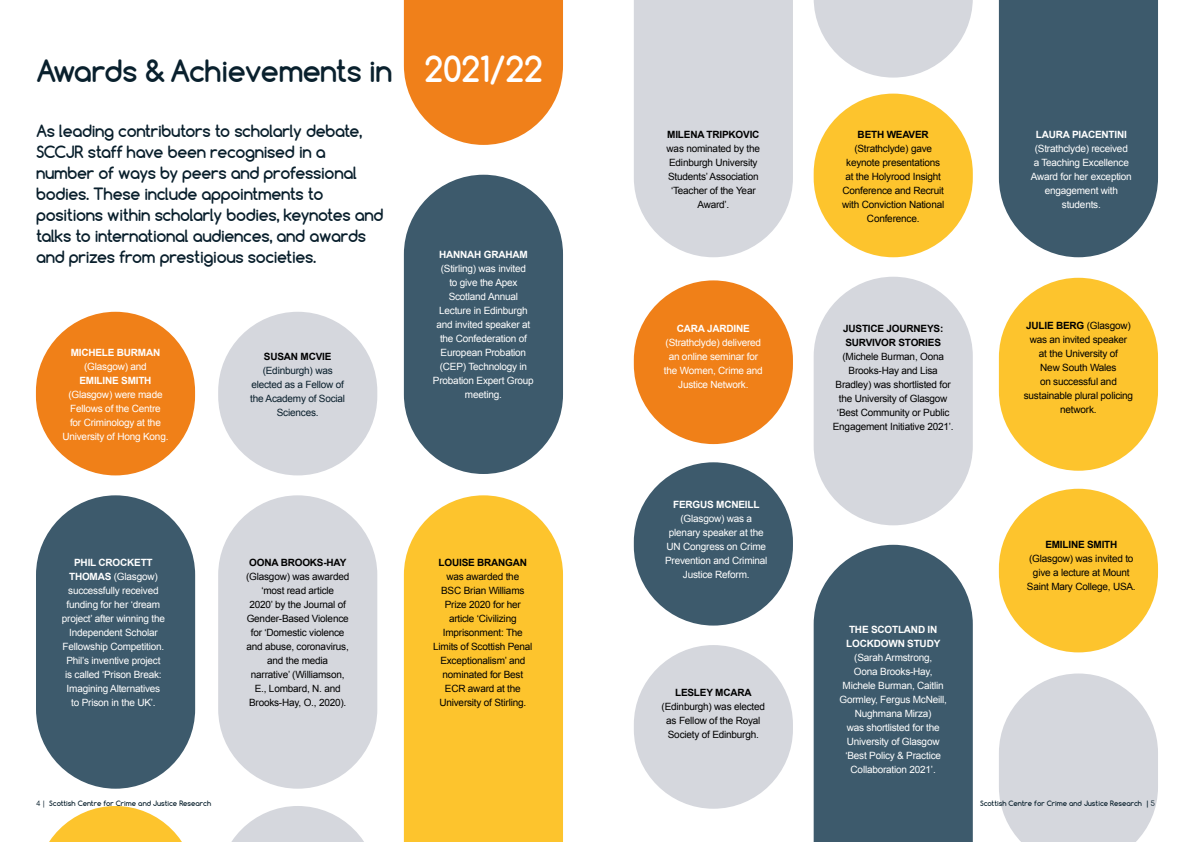
<style>
.page{position:relative;width:1191px;height:842px;background:#fff}
.page>*{position:absolute;margin:0;border:0;box-sizing:border-box;transform-origin:0 0}
.t1{font:700 29px "Comfortaa";letter-spacing:-.03em;color:#09202d}
.t2{font:700 16px/21px "Comfortaa";letter-spacing:-.02em;color:#091f2c}
.t3{font:10px/14px "Arial";letter-spacing:-.02em;color:#000;text-align:center}
.t4{font:10px/14px "Arial";letter-spacing:-.02em;color:#fff;text-align:center}
.t5{font:700 10px/14px "Arial";letter-spacing:-.02em;color:#000}
.t6{font:700 10px/14px "Arial";letter-spacing:-.02em;color:#fff}
.t7{font:10px/14px "Arial";letter-spacing:-.02em;color:#091f2c;text-align:center}
.t8{font:700 7px "Comfortaa";color:#09202d}
.s1{font-size:34px;color:#fff}
.s2{font-weight:700}
.s3{font-weight:400}
</style>
<div class="page">
<svg style="left:404px;top:0;width:159px;height:145px;background:#f18f35"></svg>
<div style="left:999px;top:489px;width:159px;height:163px;background:#fdc42d;border-radius:80px"></div>
<div style="left:634px;top:0;width:159px;height:257px;background:#d5d7dd"></div>
<div style="left:634px;top:462px;width:159px;height:164px;background:#3d5a6c;border-radius:80px"></div>
<div style="left:999px;top:278px;width:159px;height:193px;background:#fdc42d;border-radius:80px"></div>
<svg style="left:999px;top:673px;width:159px;height:169px;background:#dadce1"></svg>
<div style="left:404px;top:175px;width:159px;height:299px;background:#3d5a6c;border-radius:80px"></div>
<div style="left:813px;top:277px;width:159px;height:248px;background:#d5d7dd;border-radius:80px"></div>
<svg style="left:231px;top:806px;width:133px;height:36px"></svg>
<div style="left:36px;top:495px;width:159px;height:294px;background:#3d5a6c;border-radius:80px"></div>
<div style="left:218px;top:495px;width:159px;height:294px;background:#d5d7dd;border-radius:80px"></div>
<svg style="left:999px;top:0;width:159px;height:257px;background:#496475"></svg>
<div style="left:404px;top:495px;width:159px;height:347px;background:#fdc42d"></div>
<div style="left:813px;top:545px;width:159px;height:297px;background:#3d5a6c"></div>
<svg style="left:813px;top:0;width:159px;height:78px"></svg>
<div style="left:36px;top:312px;width:159px;height:163px;background:#f08018;border-radius:80px"></div>
<svg style="left:49px;top:806px;width:133px;height:36px"></svg>
<div style="left:218px;top:312px;width:159px;height:163px;background:#d5d7dd;border-radius:80px"></div>
<div style="left:813px;top:94px;width:159px;height:163px;background:#fdc42d;border-radius:80px"></div>
<div style="left:634px;top:280px;width:159px;height:164px;background:#f08018;border-radius:80px"></div>
<div style="left:634px;top:645px;width:159px;height:164px;background:#d5d7dd;border-radius:80px"></div>
<h1 class="t1" style="left:36px;top:52px;width:508px">Awards &amp; Achievements in <span class="s1">2021/22</span></h1>
<p class="t2" style="left:36px;top:120px;width:349px">As leading contributors to scholarly debate, SCCJR staff have been recognised in a number of ways by peers and professional bodies. These include appointments to positions within scholarly bodies, keynotes and talks to international audiences, and awards and prizes from prestigious societies.</p>
<p class="t6" style="left:71px;top:346px;width:91px">MICHELE BURMAN</p>
<p class="t4" style="left:84px;top:360px;width:64px">(Glasgow) and</p>
<p class="t6" style="left:79px;top:374px;width:74px">EMILINE SMITH</p>
<p class="t4" style="left:62px;top:388px;width:107px">(Glasgow) were made<br>Fellows of the Centre<br>for Criminology at the<br>University of Hong Kong.</p>
<p class="t5" style="left:264px;top:350px;width:69px">SUSAN MCVIE</p>
<p class="t7" style="left:250px;top:364px;width:96px">(Edinburgh) was elected as a Fellow of the Academy of Social<br>Sciences.</p>
<p class="t4" style="left:62px;top:555px;width:105px"><span class="s2">PHIL CROCKETT<br>THOMAS</span> (Glasgow) successfully received funding for her ‘dream project’ after winning the<br>Independent Scholar<br>Fellowship Competition.<br>Phil’s inventive project is called ‘Prison Break:<br>Imagining Alternatives to Prison in the UK’.</p>
<p class="t5" style="left:249px;top:555px;width:99px">OONA BROOKS-HAY</p>
<p class="t3" style="left:246px;top:569px;width:105px">(Glasgow) was awarded ‘most read article<br>2020’ by the Journal of<br>Gender-Based Violence for ‘Domestic violence and abuse, coronavirus, and the media<br>narrative’ (Williamson,<br>E., Lombard, N. and<br>Brooks-Hay, O., 2020).</p>
<p class="t6" style="left:439px;top:248px;width:90px">HANNAH GRAHAM</p>
<p class="t4" style="left:433px;top:262px;width:102px">(Stirling) was invited<br>to give the Apex<br>Scotland Annual<br>Lecture in Edinburgh and invited speaker at the Confederation of<br>European Probation (CEP) Technology in<br>Probation Expert Group meeting.</p>
<p class="t5" style="left:438px;top:555px;width:90px">LOUISE BRANGAN</p>
<p class="t3" style="left:433px;top:569px;width:101px">was awarded the<br>BSC Brian Williams<br>Prize 2020 for her article ‘Civilizing<br>Imprisonment: The<br>Limits of Scottish Penal<br>Exceptionalism’ and nominated for Best<br>ECR award at the<br>University of Stirling.</p>
<p class="t5" style="left:667px;top:128px;width:94px">MILENA TRIPKOVIC</p>
<p class="t3" style="left:666px;top:142px;width:95px">was nominated by the<br>Edinburgh University<br>Students’ Association ‘Teacher of the Year<br>Award’.</p>
<p class="t6" style="left:677px;top:321px;width:74px">CARA JARDINE</p>
<p class="t4" style="left:664px;top:335px;width:100px">(Strathclyde) delivered an online seminar for the Women, Crime and<br>Justice Network.</p>
<p class="t6" style="left:673px;top:498px;width:88px">FERGUS MCNEILL</p>
<p class="t4" style="left:665px;top:512px;width:104px">(Glasgow) was a plenary speaker at the<br>UN Congress on Crime<br>Prevention and Criminal<br>Justice Reform.</p>
<p class="t5" style="left:675px;top:686px;width:78px">LESLEY MCARA</p>
<p class="t3" style="left:661px;top:700px;width:105px">(Edinburgh) was elected as Fellow of the Royal<br>Society of Edinburgh.</p>
<p class="t5" style="left:857px;top:128px;width:73px">BETH WEAVER</p>
<p class="t3" style="left:842px;top:142px;width:104px">(Strathclyde) gave keynote presentations at the Holyrood Insight<br>Conference and Recruit with Conviction National<br>Conference.</p>
<p class="t5" style="left:843px;top:321px;width:102px">JUSTICE JOURNEYS:<br>SURVIVOR STORIES</p>
<p class="t3" style="left:832px;top:349px;width:122px">(Michele Burman, Oona<br>Brooks-Hay and Lisa<br>Bradley) was shortlisted for the University of Glasgow ‘Best Community or Public<br>Engagement Initiative 2021’.</p>
<p class="t6" style="left:846px;top:623px;width:96px">THE SCOTLAND IN<br>LOCKDOWN STUDY</p>
<p class="t4" style="left:839px;top:650px;width:109px">(Sarah Armstrong,<br>Oona Brooks-Hay,<br>Michele Burman, Caitlin<br>Gormley, Fergus McNeill,<br>Nughmana Mirza)<br>was shortlisted for the<br>University of Glasgow ‘Best Policy &amp; Practice<br>Collaboration 2021’.</p>
<p class="t6" style="left:1035px;top:128px;width:93px">LAURA PIACENTINI</p>
<p class="t4" style="left:1030px;top:142px;width:103px">(Strathclyde) received a Teaching Excellence<br>Award for her exception engagement with students.</p>
<p class="t3" style="left:1023px;top:319px;width:111px"><span class="s2">JULIE BERG</span> (Glasgow) was an invited speaker<br>at the University of<br>New South Wales<br>on successful and sustainable plural policing network.</p>
<p class="t5" style="left:1045px;top:537px;width:74px">EMILINE SMITH</p>
<p class="t3" style="left:1027px;top:551px;width:110px">(Glasgow) was invited to give a lecture at Mount<br>Saint Mary College, USA.</p>
<p class="t8" style="left:36px;top:799px;width:177px"><span class="s3">4 |</span> Scottish Centre for Crime and Justice Research</p>
<p class="t8" style="left:980px;top:799px;width:176px">Scottish Centre for Crime and Justice Research | <span class="s3">5</span></p>
</div>
